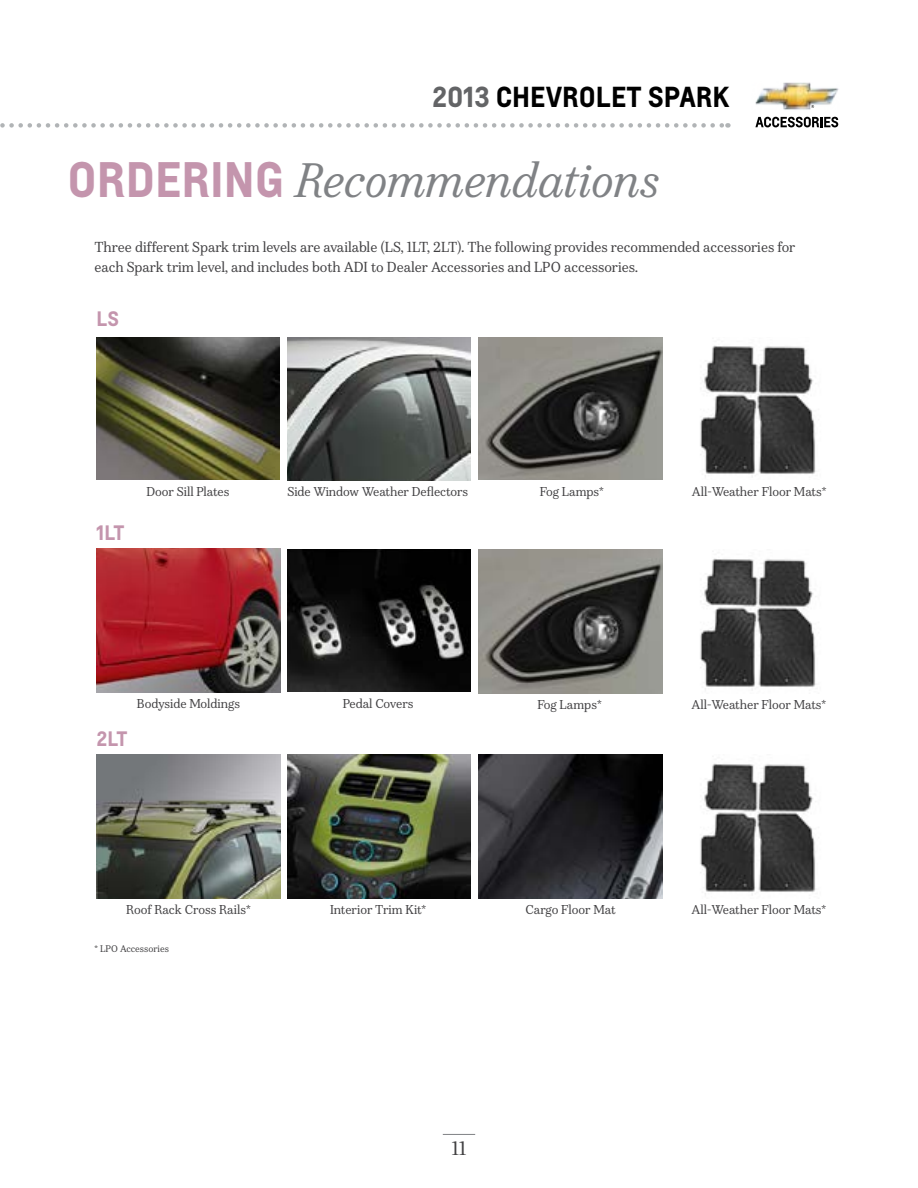
<style>
.page{position:relative;width:918px;height:1188px;background:#fff}
.page>*{position:absolute;margin:0;border:0;box-sizing:border-box;transform-origin:0 0}
.t1{font:italic 45px "Durant";letter-spacing:-.01em;color:#808285}
.t2{font:700 27px "Louis";color:#000}
.t3{font:700 19.5px "Louis";color:#c495ad}
.t4{font:18px "Durant";color:#414042}
.t5{font:13.5px/19.5px "Durant";color:#414042}
.t6{font:12px "Durant";letter-spacing:-.005em;color:#414042}
.t7{font:9px "Durant";color:#414042}
.s1{color:#636466}
.s2{font-family:"Louis";font-weight:700;font-style:normal;font-size:46.5px;color:#c495ad}
</style>
<div class="page">
<img style="left:755px;top:82px;width:84px;height:28px">
<svg style="left:755px;top:117px;width:83px;height:10px"></svg>
<svg style="left:0;top:123px;width:728px;height:5px"></svg>
<hr style="left:443px;top:1134px;width:32px;height:1px;background:#808285">
<img style="left:479px;top:337px;width:183px;height:143px">
<img style="left:287px;top:550px;width:184px;height:142px">
<img style="left:479px;top:549px;width:183px;height:144px">
<img style="left:97px;top:549px;width:183px;height:143px">
<img style="left:97px;top:755px;width:183px;height:144px">
<img style="left:96px;top:337px;width:184px;height:143px">
<img style="left:287px;top:337px;width:184px;height:143px">
<img style="left:479px;top:755px;width:183px;height:144px">
<img style="left:287px;top:755px;width:184px;height:144px">
<img style="left:700px;top:345px;width:116px;height:132px">
<img style="left:700px;top:558px;width:116px;height:132px">
<img style="left:700px;top:763px;width:116px;height:132px">
<h2 class="t2" style="left:432px;top:79px;width:299px"><span class="s1">2013</span> CHEVROLET SPARK</h2>
<h1 class="t1" style="left:68px;top:151px;width:593px"><span class="s2">ORDERING</span> Recommendations</h1>
<p class="t5" style="left:94px;top:238px;width:702px">Three different Spark trim levels are available (LS, 1LT, 2LT). The following provides recommended accessories for each Spark trim level, and includes both ADI to Dealer Accessories and LPO accessories.</p>
<h3 class="t3" style="left:97px;top:306px;width:24px">LS</h3>
<h3 class="t3" style="left:97px;top:520px;width:18px">1LT</h3>
<p class="t6" style="left:146px;top:484px;width:85px">Door Sill Plates</p>
<p class="t6" style="left:288px;top:484px;width:182px">Side Window Weather Deflectors</p>
<p class="t6" style="left:540px;top:484px;width:66px">Fog Lamps*</p>
<h3 class="t3" style="left:97px;top:726px;width:21px">2LT</h3>
<p class="t6" style="left:137px;top:696px;width:105px">Bodyside Moldings</p>
<p class="t6" style="left:126px;top:902px;width:126px">Roof Rack Cross Rails*</p>
<p class="t7" style="left:94px;top:943px;width:76px">* LPO Accessories</p>
<p class="t6" style="left:343px;top:696px;width:72px">Pedal Covers</p>
<p class="t6" style="left:330px;top:902px;width:98px">Interior Trim Kit*</p>
<p class="t6" style="left:537px;top:697px;width:66px">Fog Lamps*</p>
<p class="t6" style="left:526px;top:902px;width:92px">Cargo Floor Mat</p>
<h3 class="t4" style="left:452px;top:1137px;width:16px">11</h3>
<p class="t6" style="left:692px;top:484px;width:136px">All-Weather Floor Mats*</p>
<p class="t6" style="left:692px;top:697px;width:136px">All-Weather Floor Mats*</p>
<p class="t6" style="left:692px;top:902px;width:136px">All-Weather Floor Mats*</p>
</div>
